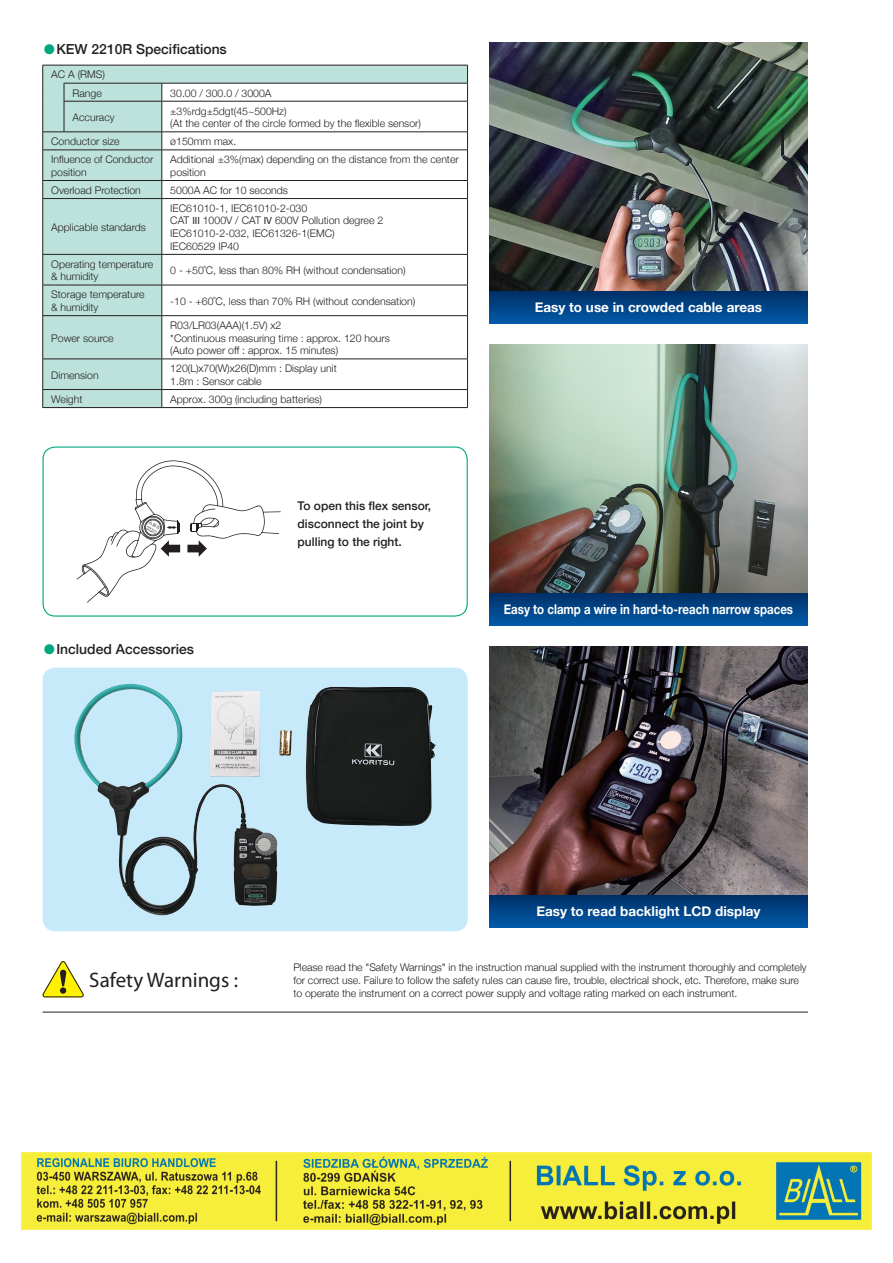
<style>
.page{position:relative;width:893px;height:1263px;background:#fff}
.page>*{position:absolute;margin:0;border:0;box-sizing:border-box;transform-origin:0 0}
.t1{font:21px "Myriad Pro";color:#231f20}
.t2{font:500 13.8px "Helvetica Neue";color:#231f20}
.t3{font:700 13.5px "Helvetica Neue";color:#fff}
.t4{font:700 13.5px "Helvetica Neue";color:#fff;scale:.85 1}
.t5{font:500 12px/18px "Helvetica Neue";color:#231f20}
.t6{font:300 10.5px/12.6px "Helvetica Neue";color:#231f20}
.s1{font-size:27.75px;color:#00a77e}
.s2{font-family:"Myriad Pro";font-weight:400}
</style>
<div class="page">
<hr style="left:43px;top:1012px;width:765px;height:1px;background:#231f20">
<svg style="left:42px;top:961px;width:42px;height:36px"></svg>
<div style="left:43px;top:446px;width:425px;height:171px;border:1px solid #00a77e;border-radius:12px"></div>
<svg style="left:43px;top:668px;width:425px;height:263px;fill:#c6eafa"></svg>
<svg style="left:77px;top:460px;width:204px;height:143px"></svg>
<img style="left:489px;top:43px;width:319px;height:248px">
<img style="left:489px;top:344px;width:319px;height:249px">
<img style="left:489px;top:646px;width:319px;height:249px">
<div style="left:489px;top:291px;width:319px;height:32px;background:linear-gradient(to bottom,#002f66,#0158a6)"></div>
<div style="left:489px;top:593px;width:319px;height:32px;background:linear-gradient(to bottom,#013067,#0158a6)"></div>
<div style="left:489px;top:895px;width:319px;height:32px;background:linear-gradient(to bottom,#013067,#0158a6)"></div>
<img style="left:73px;top:684px;width:311px;height:231px">
<svg style="left:43px;top:66px;width:424px;height:341px"></svg>
<hr style="left:64px;top:65px;width:98px;height:1px;background:#231f20">
<hr style="left:162px;top:65px;width:306px;height:1px;background:#231f20">
<hr style="left:64px;top:83px;width:98px;height:1px;background:#231f20">
<svg style="left:42px;top:65px;width:23px;height:36px"></svg>
<hr style="left:162px;top:83px;width:306px;height:1px;background:#231f20">
<svg style="left:162px;top:83px;width:1px;height:18px"></svg>
<svg style="left:467px;top:65px;width:1px;height:36px"></svg>
<hr style="left:42px;top:101px;width:1px;height:31px;background:#231f20">
<hr style="left:64px;top:101px;width:98px;height:1px;background:#231f20">
<hr style="left:64px;top:101px;width:1px;height:31px;background:#231f20">
<hr style="left:162px;top:101px;width:306px;height:1px;background:#231f20">
<hr style="left:162px;top:101px;width:1px;height:31px;background:#231f20">
<hr style="left:467px;top:101px;width:1px;height:31px;background:#231f20">
<hr style="left:64px;top:132px;width:98px;height:1px;background:#231f20">
<hr style="left:162px;top:132px;width:306px;height:1px;background:#231f20">
<svg style="left:162px;top:132px;width:1px;height:18px"></svg>
<svg style="left:467px;top:132px;width:1px;height:18px"></svg>
<svg style="left:42px;top:132px;width:22px;height:19px"></svg>
<hr style="left:42px;top:150px;width:1px;height:30px;background:#231f20">
<hr style="left:64px;top:150px;width:98px;height:1px;background:#231f20">
<hr style="left:162px;top:150px;width:306px;height:1px;background:#231f20">
<hr style="left:162px;top:150px;width:1px;height:30px;background:#231f20">
<hr style="left:467px;top:150px;width:1px;height:30px;background:#231f20">
<hr style="left:64px;top:180px;width:98px;height:1px;background:#231f20">
<hr style="left:162px;top:180px;width:306px;height:1px;background:#231f20">
<svg style="left:162px;top:181px;width:1px;height:17px"></svg>
<svg style="left:467px;top:181px;width:1px;height:17px"></svg>
<svg style="left:42px;top:180px;width:22px;height:19px"></svg>
<hr style="left:42px;top:199px;width:1px;height:55px;background:#231f20">
<hr style="left:64px;top:198px;width:98px;height:1px;background:#231f20">
<hr style="left:162px;top:198px;width:306px;height:1px;background:#231f20">
<hr style="left:162px;top:199px;width:1px;height:55px;background:#231f20">
<hr style="left:467px;top:199px;width:1px;height:55px;background:#231f20">
<svg style="left:43px;top:254px;width:21px;height:1px"></svg>
<hr style="left:42px;top:255px;width:1px;height:30px;background:#231f20">
<hr style="left:64px;top:254px;width:98px;height:1px;background:#231f20">
<hr style="left:162px;top:254px;width:306px;height:1px;background:#231f20">
<hr style="left:162px;top:255px;width:1px;height:30px;background:#231f20">
<hr style="left:467px;top:255px;width:1px;height:30px;background:#231f20">
<svg style="left:43px;top:285px;width:21px;height:1px"></svg>
<hr style="left:42px;top:285px;width:1px;height:30px;background:#231f20">
<hr style="left:64px;top:285px;width:98px;height:1px;background:#231f20">
<hr style="left:162px;top:285px;width:306px;height:1px;background:#231f20">
<hr style="left:162px;top:285px;width:1px;height:30px;background:#231f20">
<hr style="left:467px;top:285px;width:1px;height:30px;background:#231f20">
<svg style="left:43px;top:315px;width:21px;height:1px"></svg>
<hr style="left:42px;top:316px;width:1px;height:43px;background:#231f20">
<hr style="left:64px;top:315px;width:98px;height:1px;background:#231f20">
<hr style="left:162px;top:315px;width:306px;height:1px;background:#231f20">
<hr style="left:162px;top:316px;width:1px;height:43px;background:#231f20">
<hr style="left:467px;top:316px;width:1px;height:43px;background:#231f20">
<svg style="left:43px;top:359px;width:21px;height:1px"></svg>
<hr style="left:42px;top:359px;width:1px;height:30px;background:#231f20">
<hr style="left:64px;top:359px;width:98px;height:1px;background:#231f20">
<hr style="left:162px;top:359px;width:306px;height:1px;background:#231f20">
<hr style="left:162px;top:359px;width:1px;height:30px;background:#231f20">
<hr style="left:467px;top:359px;width:1px;height:30px;background:#231f20">
<hr style="left:64px;top:389px;width:98px;height:1px;background:#231f20">
<hr style="left:162px;top:389px;width:306px;height:1px;background:#231f20">
<svg style="left:162px;top:390px;width:1px;height:17px"></svg>
<svg style="left:467px;top:390px;width:1px;height:17px"></svg>
<svg style="left:42px;top:389px;width:22px;height:19px"></svg>
<hr style="left:64px;top:407px;width:98px;height:1px;background:#231f20">
<hr style="left:162px;top:407px;width:306px;height:1px;background:#231f20">
<img style="left:21px;top:1152px;width:851px;height:77px">
<h2 class="t2" style="left:43px;top:38px;width:186px"><span class="s1">•</span>KEW 2210R Specifications</h2>
<p class="t6" style="left:51px;top:65px;width:55px;line-height:18px;text-align:right">AC A (RMS)<br>Range</p>
<p class="t6" style="left:170px;top:86px;width:103px">30.00 / 300.0 / 3000A</p>
<p class="t6" style="left:73px;top:110px;width:44px">Accuracy</p>
<p class="t6" style="left:170px;top:104px;width:252px">±3%rdg±5dgt(45~500Hz)<br>(At the center of the circle formed by the flexible sensor)</p>
<p class="t6" style="left:51px;top:135px;width:70px">Conductor size</p>
<p class="t6" style="left:170px;top:135px;width:67px">ø150mm max.</p>
<p class="t6" style="left:51px;top:153px;width:104px">Influence of Conductor position</p>
<p class="t6" style="left:170px;top:153px;width:290px">Additional ±3%(max) depending on the distance from the center position</p>
<p class="t6" style="left:51px;top:183px;width:91px">Overload Protection</p>
<p class="t6" style="left:170px;top:183px;width:119px">5000A AC for 10 seconds</p>
<p class="t6" style="left:51px;top:220px;width:96px">Applicable standards</p>
<p class="t6" style="left:170px;top:201px;width:214px">IEC61010-1, IEC61010-2-030<br>CAT <span class="s2">III</span> 1000V / CAT <span class="s2">IV</span> 600V Pollution degree 2<br>IEC61010-2-032, IEC61326-1(EMC)<br>IEC60529 IP40</p>
<p class="t6" style="left:51px;top:257px;width:104px">Operating temperature &amp; humidity</p>
<p class="t6" style="left:170px;top:263px;width:237px">0 - +50˚C, less than 80% RH (without condensation)</p>
<p class="t6" style="left:51px;top:288px;width:95px">Storage temperature &amp; humidity</p>
<p class="t6" style="left:170px;top:294px;width:246px">-10 - +60˚C, less than 70% RH (without condensation)</p>
<p class="t6" style="left:51px;top:331px;width:64px">Power source</p>
<p class="t6" style="left:170px;top:318px;width:221px">R03/LR03(AAA)(1.5V) x2<br>*Continuous measuring time : approx. 120 hours (Auto power off : approx. 15 minutes)</p>
<p class="t6" style="left:51px;top:368px;width:49px">Dimension</p>
<p class="t6" style="left:170px;top:362px;width:168px">120(L)x70(W)x26(D)mm : Display unit<br>1.8m : Sensor cable</p>
<p class="t6" style="left:51px;top:392px;width:33px">Weight</p>
<p class="t6" style="left:170px;top:392px;width:153px">Approx. 300g (including batteries)</p>
<h2 class="t2" style="left:43px;top:638px;width:153px"><span class="s1">•</span>Included Accessories</h2>
<p class="t5" style="left:298px;top:496px;width:135px">To open this flex sensor, disconnect the joint by pulling to the right.</p>
<p class="t3" style="left:535px;top:297px;width:229px">Easy to use in crowded cable areas</p>
<p class="t4" style="left:504px;top:599px;width:342px">Easy to clamp a wire in hard-to-reach narrow spaces</p>
<p class="t3" style="left:536px;top:900px;width:226px">Easy to read backlight LCD display</p>
<h1 class="t1" style="left:89px;top:967px;width:150px">Safety Warnings :</h1>
<p class="t6" style="left:293px;top:960px;width:515px;line-height:13.2px">Please read the "Safety Warnings" in the instruction manual supplied with the instrument thoroughly and completely for correct use. Failure to follow the safety rules can cause fire, trouble, electrical shock, etc. Therefore, make sure to operate the instrument on a correct power supply and voltage rating marked on each instrument.</p>
</div>
